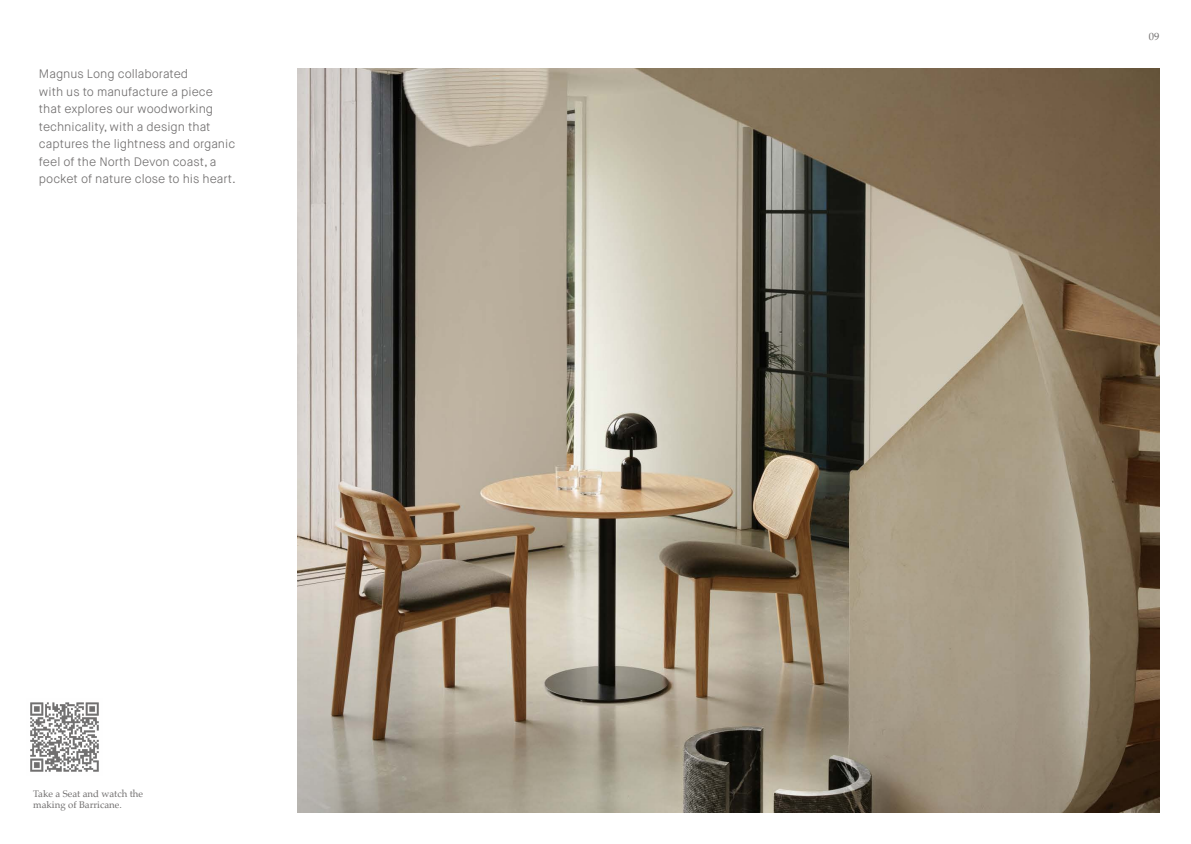
<style>
.page{position:relative;width:1191px;height:844px;background:#fff}
.page>*{position:absolute;margin:0;border:0;box-sizing:border-box;transform-origin:0 0}
.t1{font:300 12.25px/17.5px "Maison Neue";color:#716f6f}
.t2{font:10.5px "Palatino";color:#716f6f}
.t3{font:9.62px/11.5px "Palatino";color:#716f6f}
</style>
<div class="page">
<img style="left:30px;top:702px;width:69px;height:70px">
<img style="left:298px;top:69px;width:861px;height:743px">
<p class="t1" style="left:39px;top:65px;width:198px">Magnus Long collaborated<br>with us to manufacture a piece that explores our woodworking technicality, with a design that captures the lightness and organic feel of the North Devon coast, a pocket of nature close to his heart.</p>
<p class="t3" style="left:33px;top:787px;width:111px">Take a Seat and watch the making of Barricane.</p>
<p class="t2" style="left:1149px;top:28px;width:12px">09</p>
</div>
